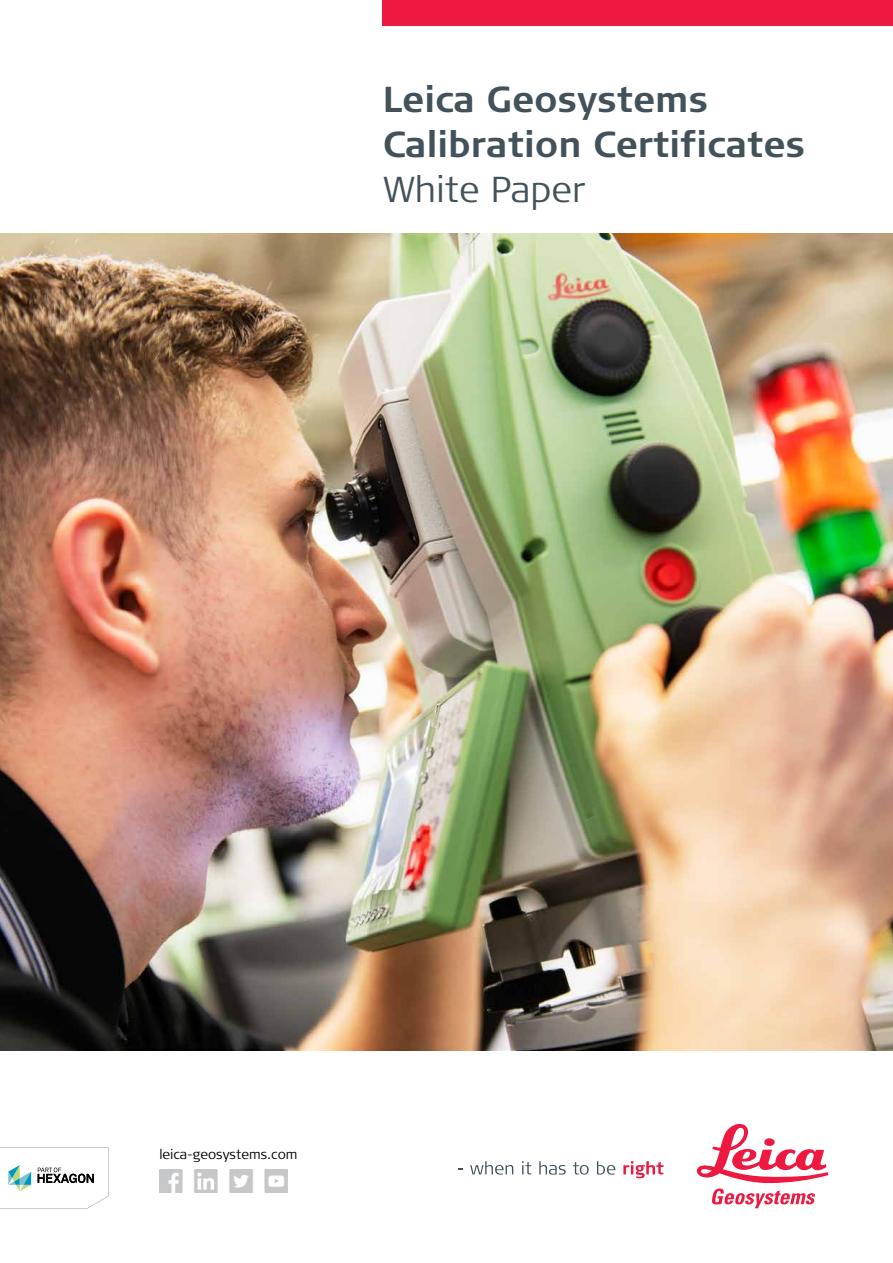
<style>
.page{position:relative;width:893px;height:1263px;background:#fff}
.page>*{position:absolute;margin:0;border:0;box-sizing:border-box;transform-origin:0 0}
.t1{font:700 36px/45px "Signa Column";color:#43525a}
.t2{font:300 36px "Signa Column";color:#43525a}
.t3{font:300 13.5px "Signa Column";color:#000}
</style>
<div class="page">
<img style="left:0;top:234px;width:893px;height:816px">
<div style="left:383px;top:0;width:510px;height:26px;background:#ed1941"></div>
<svg style="left:470px;top:1161px;width:43px;height:14px"></svg>
<svg style="left:522px;top:1161px;width:9px;height:13px"></svg>
<svg style="left:539px;top:1161px;width:27px;height:13px"></svg>
<svg style="left:573px;top:1162px;width:16px;height:13px"></svg>
<svg style="left:597px;top:1161px;width:18px;height:14px"></svg>
<svg style="left:623px;top:1161px;width:40px;height:17px"></svg>
<svg style="left:697px;top:1123px;width:131px;height:85px"></svg>
<svg style="left:0;top:1147px;width:109px;height:62px"></svg>
<img style="left:160px;top:1170px;width:128px;height:23px">
<p class="t1" style="left:383px;top:78px;width:424px">Leica Geosystems<br>Calibration Certificates</p>
<p class="t2" style="left:383px;top:167px;width:204px">White Paper</p>
<p class="t3" style="left:159px;top:1146px;width:140px">leica-geosystems.com</p>
</div>
